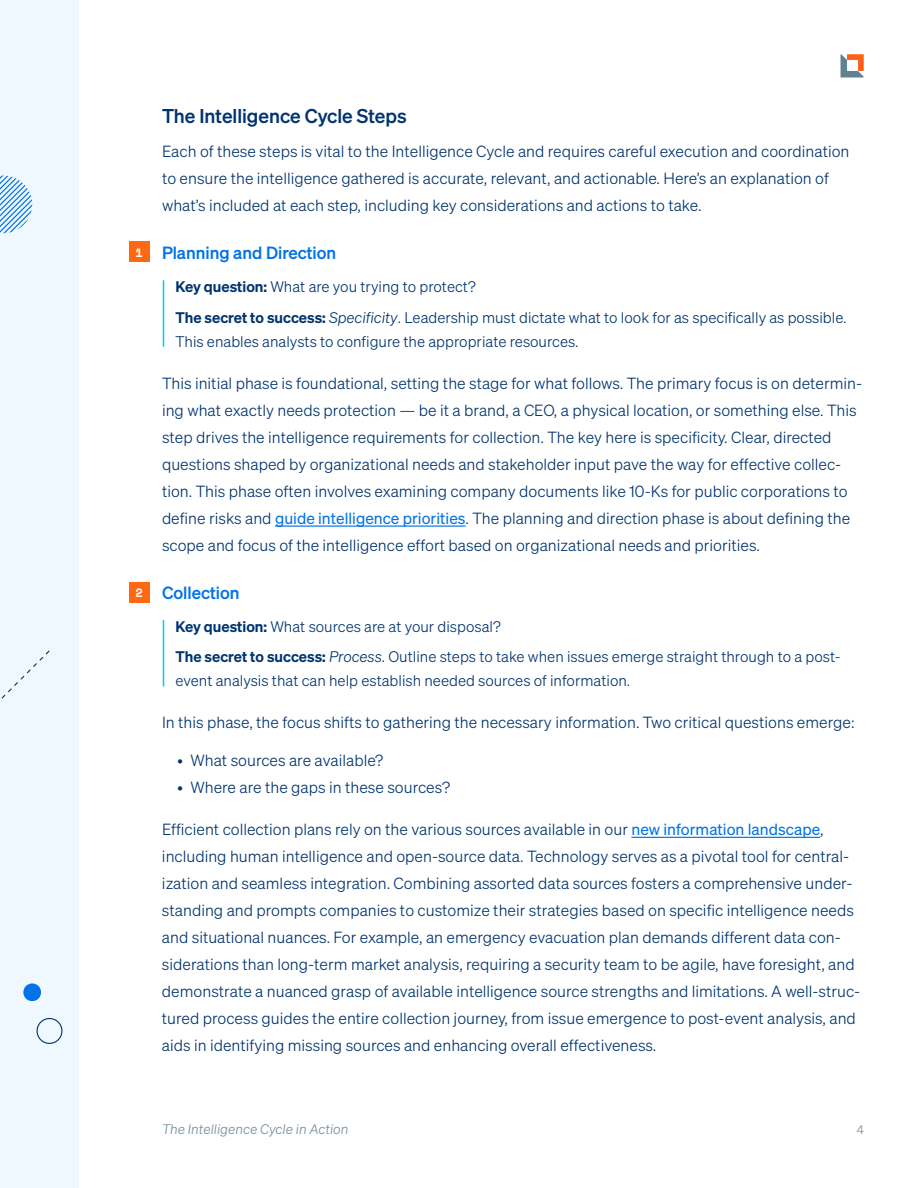
<style>
.page{position:relative;width:918px;height:1188px;background:#fff}
.page>*{position:absolute;margin:0;border:0;box-sizing:border-box;transform-origin:0 0}
.t1{font:19.5px "Sohne Kraftig";color:#00346f}
.t2{font:17.25px "Sohne Kraftig";color:#0073e7}
.t3{font:15.75px/27px "Sohne Leicht";color:#00346f}
.t4{font:15px/30.8px "Sohne Leicht";color:#00346f}
.t5{font:13.5px "Sohne Leicht Kursiv";color:#748d99}
.t6{font:700 12px "Space Mono";color:#fff}
.t7{font:12px "Sohne Leicht";color:#748d99}
.s1{font-family:"Sohne";font-weight:600}
.s2{font-family:"Sohne Leicht Kursiv"}
.s3{font-family:"Sohne Buch";color:#0073e7}
</style>
<div class="page">
<svg style="left:841px;top:54px;width:23px;height:24px"></svg>
<div style="left:0;top:0;width:79px;height:1188px;background:#eff8ff"></div>
<hr style="left:163px;top:280px;width:1px;height:67px;background:#00c9f8">
<hr style="left:275px;top:525px;width:191px;height:2px;background:#0073e7">
<hr style="left:163px;top:620px;width:1px;height:66px;background:#00c9f8">
<hr style="left:631px;top:837px;width:189px;height:1px;background:#0073e7">
<div style="left:129px;top:242px;width:20px;height:20px;background:#ff6813"></div>
<div style="left:129px;top:582px;width:20px;height:21px;background:#ff6813"></div>
<svg style="left:36px;top:1018px;width:27px;height:26px"></svg>
<svg style="left:23px;top:983px;width:18px;height:19px"></svg>
<svg style="left:0;top:176px;width:32px;height:57px"></svg>
<svg style="left:1px;top:650px;width:49px;height:49px"></svg>
<p class="t6" style="left:135px;top:248px;width:9px">1</p>
<p class="t6" style="left:135px;top:588px;width:9px">2</p>
<p class="t1" style="left:162px;top:109px;width:246px">The Intelligence Cycle Steps</p>
<p class="t3" style="left:162px;top:139px;width:689px">Each of these steps is vital to the Intelligence Cycle and requires careful execution and coordination to ensure the intelligence gathered is accurate, relevant, and actionable. Here’s an explanation of what’s included at each step, including key considerations and actions to take.</p>
<p class="t2" style="left:162px;top:246px;width:176px">Planning and Direction</p>
<p class="t4" style="left:176px;top:272px;width:672px"><span class="s1">Key question:</span> What are you trying to protect?<br><span class="s1">The secret to success:</span> <span class="s2">Specificity</span>. Leadership must dictate what to look for as specifically as possible.</p>
<p class="t4" style="left:176px;top:327px;width:405px">This enables analysts to configure the appropriate resources.</p>
<p class="t3" style="left:162px;top:371px;width:702px">This initial phase is foundational, setting the stage for what follows. The primary focus is on determin&shy;ing what exactly needs protection — be it a brand, a CEO, a physical location, or something else. This step drives the intelligence requirements for collection. The key here is specificity. Clear, directed questions shaped by organizational needs and stakeholder input pave the way for effective collec&shy;tion. This phase often involves examining company documents like 10-Ks for public corporations to define risks and <span class="s3">guide intelligence priorities</span>. The planning and direction phase is about defining the scope and focus of the intelligence effort based on organizational needs and priorities.</p>
<p class="t2" style="left:162px;top:586px;width:79px">Collection</p>
<p class="t4" style="left:176px;top:612px;width:666px"><span class="s1">Key question:</span> What sources are at your disposal?<br><span class="s1">The secret to success:</span> <span class="s2">Process</span>. Outline steps to take when issues emerge straight through to a post-</p>
<p class="t4" style="left:176px;top:667px;width:456px">event analysis that can help establish needed sources of information.</p>
<p class="t3" style="left:162px;top:711px;width:694px">In this phase, the focus shifts to gathering the necessary information. Two critical questions emerge:</p>
<p class="t3" style="left:177px;top:748px;width:208px">• What sources are available?</p>
<p class="t3" style="left:177px;top:775px;width:275px">• Where are the gaps in these sources?</p>
<p class="t3" style="left:162px;top:817px;width:700px">Efficient collection plans rely on the various sources available in our <span class="s3">new information landscape</span>, including human intelligence and open-source data. Technology serves as a pivotal tool for central&shy;ization and seamless integration. Combining assorted data sources fosters a comprehensive under&shy;standing and prompts companies to customize their strategies based on specific intelligence needs and situational nuances. For example, an emergency evacuation plan demands different data con&shy;siderations than long-term market analysis, requiring a security team to be agile, have foresight, and demonstrate a nuanced grasp of available intelligence source strengths and limitations. A well-struc&shy;tured process guides the entire collection journey, from issue emergence to post-event analysis, and aids in identifying missing sources and enhancing overall effectiveness.</p>
<p class="t5" style="left:162px;top:1124px;width:188px">The Intelligence Cycle in Action</p>
<p class="t7" style="left:857px;top:1125px;width:9px">4</p>
</div>
